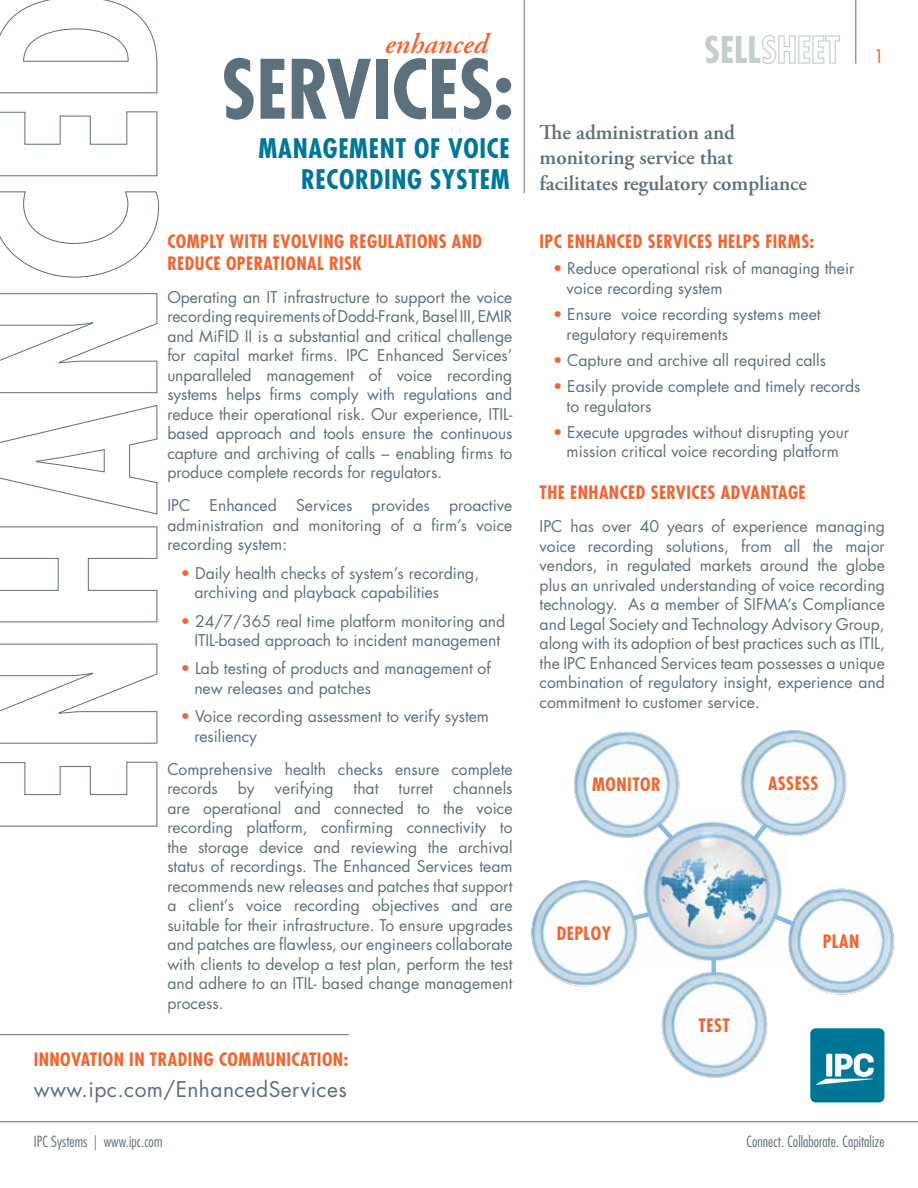
<style>
.page{position:relative;width:918px;height:1188px;background:#fff}
.page>*{position:absolute;margin:0;border:0;box-sizing:border-box;transform-origin:0 0}
.t1{font:700 condensed 79.5px "Futura Std";color:#5c6f7c}
.t2{font:700 condensed 36px "Futura Std";color:#c3cdd4}
.t3{font:italic 600 28.5px "Adobe Garamond Pro";color:#f26531}
.t4{font:700 condensed 26.25px/31.5px "Futura Std";letter-spacing:.025em;color:#007697;text-align:right}
.t5{font:600 21px/25.2px "Adobe Garamond Pro";color:#5c6f7c}
.t6{font:21px "Futura Std";letter-spacing:.02em;color:#5c6f7c}
.t7{font:700 condensed 18px/21.6px "Futura Std";letter-spacing:.025em;color:#f26531}
.t8{font:18px "Futura Std";color:#f26531}
.t9{font:15.75px/19.5px "Futura Std";color:#5c6f7c}
.t10{font:300 condensed 15px "Futura Std";letter-spacing:.005em;color:#5c6f7c}
.s1{color:#f26531}
</style>
<div class="page">
<svg style="left:761px;top:35px;width:79px;height:29px"></svg>
<hr style="left:855px;top:0;width:1px;height:64px;background:#5c6f7c">
<hr style="left:0;top:1121px;width:918px;height:1px;background:#5c6f7c">
<svg style="left:0;top:0;width:159px;height:827px"></svg>
<hr style="left:524px;top:0;width:1px;height:193px;background:#5c6f7c">
<hr style="left:0;top:1034px;width:349px;height:1px;background:#5c6f7c">
<div style="left:810px;top:1028px;width:74px;height:74px;background:#007697;border-radius:5px"></div>
<svg style="left:816px;top:1053px;width:58px;height:32px"></svg>
<div style="left:826px;top:1054px;width:6px;height:23px;background:#fff"></div>
<img style="left:636px;top:815px;width:151px;height:148px">
<img style="left:789px;top:889px;width:105px;height:105px;border-radius:53px">
<img style="left:741px;top:730px;width:105px;height:106px;border-radius:53px">
<img style="left:574px;top:732px;width:105px;height:106px;border-radius:53px">
<img style="left:531px;top:880px;width:106px;height:106px;border-radius:53px">
<img style="left:662px;top:972px;width:105px;height:106px;border-radius:53px">
<svg style="left:652px;top:817px;width:26px;height:28px"></svg>
<svg style="left:627px;top:909px;width:28px;height:15px"></svg>
<svg style="left:769px;top:910px;width:31px;height:20px"></svg>
<svg style="left:747px;top:819px;width:25px;height:28px"></svg>
<div style="left:711px;top:957px;width:5px;height:18px;background:#89badb"></div>
<h3 class="t3" style="left:385px;top:28px;width:104px">enhanced</h3>
<h1 class="t1" style="left:221px;top:40px;width:294px">SERVICES:</h1>
<h3 class="t4" style="left:259px;top:133px;width:253px">MANAGEMENT OF VOICE<br>RECORDING SYSTEM</h3>
<p class="t7" style="left:167px;top:231px;width:316px">COMPLY WITH EVOLVING REGULATIONS AND<br>REDUCE OPERATIONAL RISK</p>
<p class="t9" style="left:167px;top:287px;width:347px;text-align:justify">Operating an IT infrastructure to support the voice recording requirements of Dodd-Frank, Basel III, EMIR and MiFID II is a substantial and critical challenge for capital market firms. IPC Enhanced Services’ unparalleled management of voice recording systems helps firms comply with regulations and reduce their operational risk. Our experience, ITIL&shy;based approach and tools ensure the continuous capture and archiving of calls – enabling firms to produce complete records for regulators.</p>
<p class="t9" style="left:167px;top:496px;width:347px;text-align:justify">IPC Enhanced Services provides proactive administration and monitoring of a firm’s voice recording system:</p>
<p class="t9" style="left:194px;top:563px;width:286px;text-indent:-13px"><span class="s1">•</span> Daily health checks of system’s recording, archiving and playback capabilities</p>
<p class="t9" style="left:181px;top:611px;width:326px;text-align:center"><span class="s1">•</span> 24/7/365 real time platform monitoring and<br>ITIL-based approach to incident management</p>
<p class="t9" style="left:194px;top:659px;width:298px;text-indent:-13px"><span class="s1">•</span> Lab testing of products and management of new releases and patches</p>
<p class="t9" style="left:194px;top:707px;width:296px;text-indent:-13px"><span class="s1">•</span> Voice recording assessment to verify system resiliency</p>
<p class="t9" style="left:167px;top:759px;width:347px">Comprehensive health checks ensure complete records</p>
<p class="t9" style="left:238px;top:779px;width:18px">by</p>
<p class="t9" style="left:275px;top:779px;width:60px">verifying</p>
<p class="t9" style="left:354px;top:779px;width:26px">that</p>
<p class="t9" style="left:399px;top:779px;width:36px">turret</p>
<p class="t9" style="left:167px;top:779px;width:347px;text-align:justify;text-indent:286px">channels are operational and connected to the voice recording platform, confirming connectivity to the storage device and reviewing the archival status of recordings. The Enhanced Services team recommends new releases and patches that support a client’s voice recording objectives and are suitable for their infrastructure. To ensure upgrades and patches are flawless, our engineers collaborate with clients to develop a test plan, perform the test and adhere to an ITIL- based change management process.</p>
<p class="t7" style="left:34px;top:1049px;width:316px">INNOVATION IN TRADING COMMUNICATION:</p>
<h3 class="t6" style="left:34px;top:1076px;width:315px">www.ipc.com/EnhancedServices</h3>
<h2 class="t2" style="left:704px;top:27px;width:58px">SELL</h2>
<h3 class="t5" style="left:540px;top:120px;width:269px">The administration and monitoring service that facilitates regulatory compliance</h3>
<p class="t8" style="left:873px;top:45px;width:13px">1</p>
<p class="t7" style="left:540px;top:231px;width:276px">IPC ENHANCED SERVICES HELPS FIRMS:</p>
<p class="t9" style="left:567px;top:259px;width:289px;text-indent:-13px"><span class="s1">•</span> Reduce operational risk of managing their voice recording system</p>
<p class="t9" style="left:567px;top:305px;width:256px;text-indent:-13px"><span class="s1">•</span> Ensure voice recording systems meet regulatory requirements</p>
<p class="t9" style="left:553px;top:351px;width:274px"><span class="s1">•</span> Capture and archive all required calls</p>
<p class="t9" style="left:567px;top:377px;width:295px;text-indent:-13px"><span class="s1">•</span> Easily provide complete and timely records to regulators</p>
<p class="t9" style="left:553px;top:423px;width:297px;text-align:center"><span class="s1">•</span> Execute upgrades without disrupting your mission critical voice recording platform</p>
<p class="t7" style="left:540px;top:482px;width:268px">THE ENHANCED SERVICES ADVANTAGE</p>
<p class="t9" style="left:540px;top:517px;width:347px;text-align:justify">IPC has over 40 years of experience managing voice recording solutions, from all the major vendors, in regulated markets around the globe plus an unrivaled understanding of voice recording technology. As a member of SIFMA’s Compliance and Legal Society and Technology Advisory Group, along with its adoption of best practices such as ITIL, the IPC Enhanced Services team possesses a unique combination of regulatory insight, experience and commitment to customer service.</p>
<p class="t7" style="left:592px;top:774px;width:68px">MONITOR</p>
<p class="t7" style="left:768px;top:773px;width:43px">ASSESS</p>
<p class="t7" style="left:557px;top:923px;width:56px">DEPLOY</p>
<p class="t7" style="left:699px;top:1014px;width:33px">TEST</p>
<p class="t7" style="left:823px;top:931px;width:38px">PLAN</p>
<p class="t10" style="left:34px;top:1132px;width:130px">IPC Systems | www.ipc.com</p>
<p class="t10" style="left:747px;top:1132px;width:140px">Connect. Collaborate. Capitalize</p>
</div>
